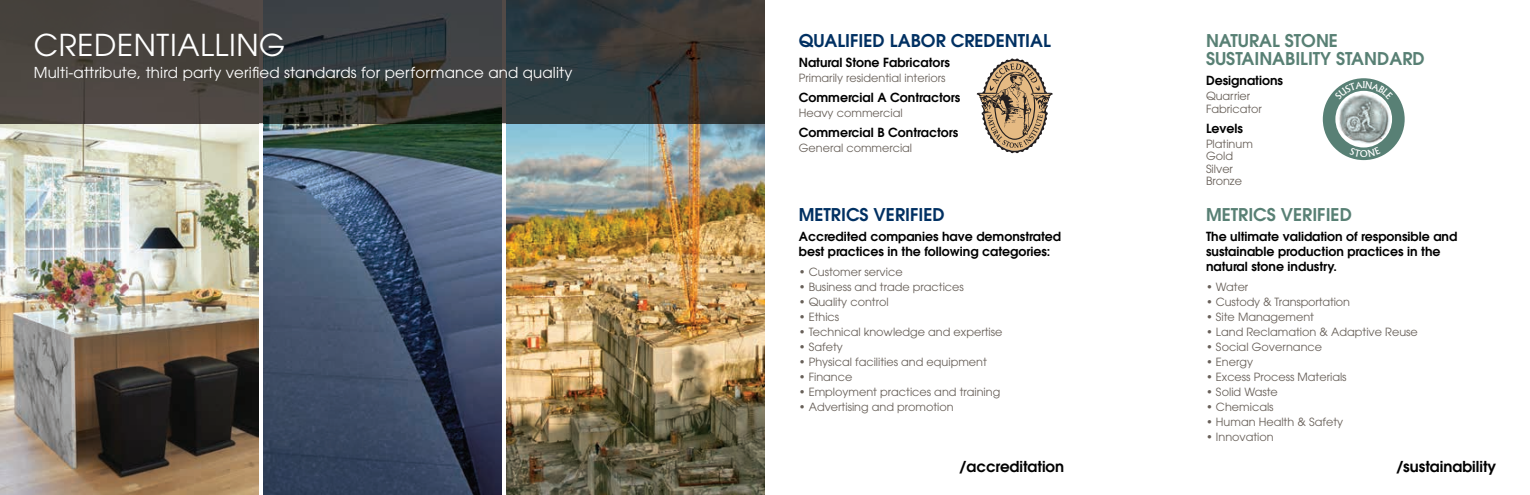
<style>
.page{position:relative;width:1530px;height:495px;background:#fff}
.page>*{position:absolute;margin:0;border:0;box-sizing:border-box;transform-origin:0 0}
.t1{font:30px "ITC Avant Garde Std";letter-spacing:.02em;color:#fff}
.t2{font:600 17.5px/18.8px "ITC Avant Garde Std";color:#588074}
.t3{font:600 17.5px "ITC Avant Garde Std";color:#003062}
.t4{font:15px "ITC Avant Garde Std";letter-spacing:.01em;color:#fff}
.t5{font:600 15px "ITC Avant Garde Std";color:#000}
.t6{font:600 12.5px/15px "ITC Avant Garde Std";color:#000}
.t7{font:11.25px/12.5px "ITC Avant Garde Std";color:#686059}
</style>
<div class="page">
<img style="left:264px;top:123px;width:237px;height:372px">
<img style="left:0;top:0;width:259px;height:495px">
<img style="left:506px;top:123px;width:259px;height:372px">
<svg style="left:259px;top:0;width:247px;height:123px"></svg>
<img style="left:264px;top:0;width:237px;height:123px">
<img style="left:129px;top:0;width:130px;height:123px">
<img style="left:506px;top:0;width:259px;height:123px">
<svg style="left:977px;top:58px;width:76px;height:95px"></svg>
<div style="left:1323px;top:78px;width:82px;height:82px;background:#588075;border-radius:50%"></div>
<svg style="left:1335px;top:91px;width:57px;height:57px"></svg>
<img style="left:1337px;top:100px;width:53px;height:44px">
<svg style="left:1334px;top:81px;width:59px;height:19px"></svg>
<svg style="left:1358px;top:147px;width:23px;height:10px"></svg>
<h1 class="t1" style="left:34px;top:26px;width:253px">CREDENTIALLING</h1>
<h3 class="t4" style="left:34px;top:64px;width:540px">Multi-attribute, third party verified standards for performance and quality</h3>
<h2 class="t3" style="left:799px;top:29px;width:254px">QUALIFIED LABOR CREDENTIAL</h2>
<p class="t6" style="left:799px;top:54px;width:153px">Natural Stone Fabricators</p>
<p class="t7" style="left:799px;top:71px;width:148px">Primarily residential interiors</p>
<p class="t6" style="left:799px;top:89px;width:163px">Commercial A Contractors</p>
<p class="t7" style="left:799px;top:106px;width:105px">Heavy commercial</p>
<p class="t6" style="left:799px;top:124px;width:161px">Commercial B Contractors</p>
<p class="t7" style="left:799px;top:141px;width:115px">General commercial</p>
<h2 class="t3" style="left:799px;top:203px;width:147px">METRICS VERIFIED</h2>
<p class="t6" style="left:799px;top:228px;width:264px">Accredited companies have demonstrated best practices in the following categories:</p>
<p class="t7" style="left:799px;top:265px;width:105px">• Customer service</p>
<p class="t7" style="left:799px;top:280px;width:167px">• Business and trade practices</p>
<p class="t7" style="left:799px;top:295px;width:91px">• Quality control</p>
<p class="t7" style="left:799px;top:310px;width:42px">• Ethics</p>
<p class="t7" style="left:799px;top:325px;width:205px">• Technical knowledge and expertise</p>
<p class="t7" style="left:799px;top:340px;width:46px">• Safety</p>
<p class="t7" style="left:799px;top:355px;width:190px">• Physical facilities and equipment</p>
<p class="t7" style="left:799px;top:370px;width:55px">• Finance</p>
<p class="t7" style="left:799px;top:385px;width:203px">• Employment practices and training</p>
<p class="t7" style="left:799px;top:400px;width:157px">• Advertising and promotion</p>
<h2 class="t2" style="left:1206px;top:31px;width:220px">NATURAL STONE<br>SUSTAINABILITY STANDARD</h2>
<p class="t6" style="left:1206px;top:73px;width:79px">Designations</p>
<p class="t7" style="left:1206px;top:90px;width:57px">Quarrier<br>Fabricator</p>
<p class="t6" style="left:1206px;top:121px;width:39px">Levels</p>
<p class="t7" style="left:1206px;top:137px;width:48px">Platinum<br>Gold<br>Silver<br>Bronze</p>
<h2 class="t2" style="left:1206px;top:205px;width:147px">METRICS VERIFIED</h2>
<p class="t6" style="left:1206px;top:228px;width:253px">The ultimate validation of responsible and sustainable production practices in the natural stone industry.</p>
<p class="t7" style="left:1206px;top:280px;width:44px">• Water</p>
<p class="t7" style="left:1206px;top:295px;width:146px">• Custody &amp; Transportation</p>
<p class="t7" style="left:1206px;top:310px;width:110px">• Site Management</p>
<p class="t7" style="left:1206px;top:325px;width:213px">• Land Reclamation &amp; Adaptive Reuse</p>
<p class="t7" style="left:1206px;top:340px;width:118px">• Social Governance</p>
<p class="t7" style="left:1206px;top:355px;width:49px">• Energy</p>
<p class="t7" style="left:1206px;top:370px;width:142px">• Excess Process Materials</p>
<p class="t7" style="left:1206px;top:385px;width:73px">• Solid Waste</p>
<p class="t7" style="left:1206px;top:400px;width:69px">• Chemicals</p>
<p class="t7" style="left:1206px;top:415px;width:139px">• Human Health &amp; Safety</p>
<p class="t7" style="left:1206px;top:430px;width:69px">• Innovation</p>
<h3 class="t5" style="left:960px;top:457px;width:106px">/accreditation</h3>
<h3 class="t5" style="left:1396px;top:457px;width:101px">/sustainability</h3>
</div>
